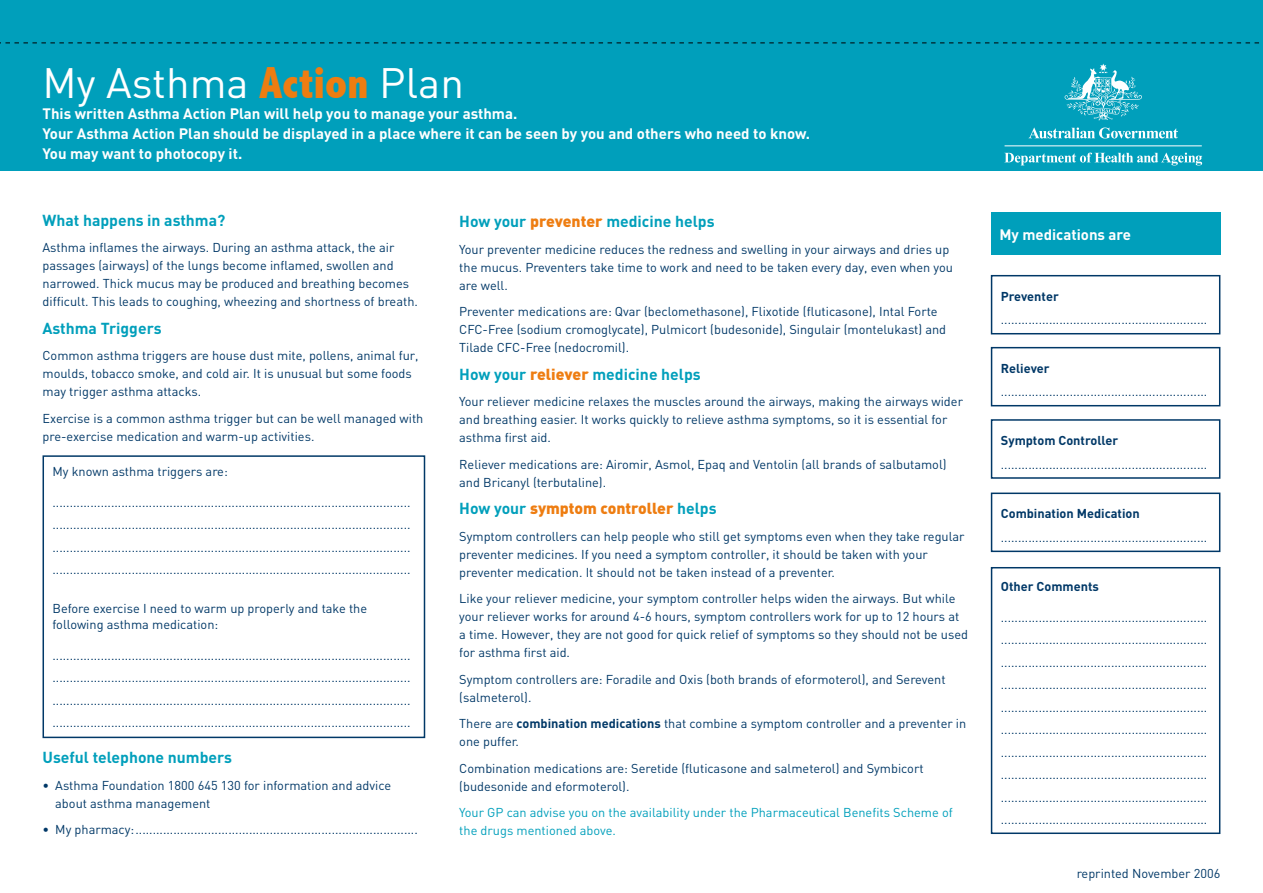
<style>
.page{position:relative;width:1263px;height:893px;background:#fff}
.page>*{position:absolute;margin:0;border:0;box-sizing:border-box;transform-origin:0 0}
.t1{font:42px "DIN";color:#fff}
.t2{font:700 15.75px "DIN";color:#009fbb}
.t3{font:900 15.75px "DIN";color:#ee7d11}
.t4{font:700 15px/20.1px "DIN";color:#fff}
.t5{font:12.75px/18px "DIN";color:#003867}
.t6{font:12.75px/18px "DIN";color:#009fbb}
.t7{font:700 12.75px "DIN";color:#003867}
.s1{font-family:"Abadi";font-weight:800;font-stretch:condensed;font-size:45px;color:#ee7d11}
.s2{font-weight:900;color:#ee7d11}
.s3{font-weight:700;color:#009fbb}
.s4{font-weight:700}
</style>
<div class="page">
<div style="left:0;top:0;width:1263px;height:171px;background:#009fbb"></div>
<div style="left:991px;top:213px;width:229px;height:42px;background:#009fbb"></div>
<div style="left:991px;top:275px;width:229px;height:59px;border:2px solid #003867"></div>
<div style="left:991px;top:347px;width:229px;height:59px;border:2px solid #003867"></div>
<div style="left:991px;top:419px;width:229px;height:60px;border:2px solid #003867"></div>
<div style="left:991px;top:493px;width:229px;height:59px;border:2px solid #003867"></div>
<div style="left:991px;top:567px;width:229px;height:267px;border:2px solid #003867"></div>
<svg style="left:1028px;top:128px;width:150px;height:10px"></svg>
<svg style="left:1064px;top:64px;width:78px;height:56px"></svg>
<hr style="left:1004px;top:145px;width:198px;height:1px;background:#fff">
<svg style="left:1004px;top:153px;width:198px;height:12px"></svg>
<div style="left:43px;top:455px;width:382px;height:283px;border:2px solid #003867"></div>
<svg style="left:0;top:43px;width:1259px;height:1px"></svg>
<h1 class="t1" style="left:43px;top:57px;width:423px">My Asthma <span class="s1">Action</span> Plan</h1>
<p class="t4" style="left:43px;top:103px;width:769px">This written Asthma Action Plan will help you to manage your asthma.<br>Your Asthma Action Plan should be displayed in a place where it can be seen by you and others who need to know.<br>You may want to photocopy it.</p>
<p class="t2" style="left:43px;top:210px;width:184px">What happens in asthma?</p>
<p class="t5" style="left:43px;top:238px;width:377px">Asthma inflames the airways. During an asthma attack, the air passages (airways) of the lungs become inflamed, swollen and narrowed. Thick mucus may be produced and breathing becomes difficult. This leads to coughing, wheezing and shortness of breath.</p>
<p class="t2" style="left:43px;top:318px;width:121px">Asthma Triggers</p>
<p class="t5" style="left:43px;top:346px;width:378px">Common asthma triggers are house dust mite, pollens, animal fur, moulds, tobacco smoke, and cold air. It is unusual but some foods may trigger asthma attacks.</p>
<p class="t5" style="left:43px;top:409px;width:382px">Exercise is a common asthma trigger but can be well managed with pre-exercise medication and warm-up activities.</p>
<p class="t5" style="left:53px;top:462px;width:177px">My known asthma triggers are:</p>
<p class="t5" style="left:53px;top:491px;width:360px;line-height:22.5px;text-align:justify">........................................................................................................ ........................................................................................................ ........................................................................................................ ........................................................................................................</p>
<p class="t5" style="left:53px;top:601px;width:316px;line-height:15.3px">Before exercise I need to warm up properly and take the following asthma medication:</p>
<p class="t5" style="left:53px;top:644px;width:360px;line-height:22.5px;text-align:justify">........................................................................................................ ........................................................................................................ ........................................................................................................ ........................................................................................................</p>
<p class="t2" style="left:43px;top:747px;width:191px">Useful telephone numbers</p>
<p class="t5" style="left:55px;top:776px;width:337px;text-indent:-13px">• Asthma Foundation 1800 645 130 for information and advice about asthma management</p>
<p class="t5" style="left:43px;top:820px;width:377px">• My pharmacy:..................................................................................</p>
<p class="t2" style="left:459px;top:211px;width:257px">How your <span class="s2">preventer</span> medicine helps</p>
<p class="t5" style="left:459px;top:240px;width:495px">Your preventer medicine reduces the redness and swelling in your airways and dries up the mucus. Preventers take time to work and need to be taken every day, even when you are well.</p>
<p class="t5" style="left:459px;top:302px;width:488px">Preventer medications are: Qvar (beclomethasone), Flixotide (fluticasone), Intal Forte<br>CFC-Free (sodium cromoglycate), Pulmicort (budesonide), Singulair (montelukast) and<br>Tilade CFC-Free (nedocromil).</p>
<p class="t2" style="left:459px;top:364px;width:243px">How your <span class="s2">reliever</span> medicine helps</p>
<p class="t5" style="left:459px;top:392px;width:505px">Your reliever medicine relaxes the muscles around the airways, making the airways wider and breathing easier. It works quickly to relieve asthma symptoms, so it is essential for asthma first aid.</p>
<p class="t5" style="left:459px;top:455px;width:489px">Reliever medications are: Airomir, Asmol, Epaq and Ventolin (all brands of salbutamol) and Bricanyl (terbutaline).</p>
<p class="t3" style="left:459px;top:498px;width:259px"><span class="s3">How your</span> symptom controller <span class="s3">helps</span></p>
<p class="t5" style="left:459px;top:527px;width:507px">Symptom controllers can help people who still get symptoms even when they take regular preventer medicines. If you need a symptom controller, it should be taken with your preventer medication. It should not be taken instead of a preventer.</p>
<p class="t5" style="left:459px;top:589px;width:510px">Like your reliever medicine, your symptom controller helps widen the airways. But while your reliever works for around 4-6 hours, symptom controllers work for up to 12 hours at a time. However, they are not good for quick relief of symptoms so they should not be used for asthma first aid.</p>
<p class="t5" style="left:459px;top:670px;width:488px">Symptom controllers are: Foradile and Oxis (both brands of eformoterol), and Serevent (salmeterol).</p>
<p class="t5" style="left:459px;top:714px;width:509px">There are <span class="s4">combination medications</span> that combine a symptom controller and a preventer in one puffer.</p>
<p class="t5" style="left:459px;top:759px;width:466px">Combination medications are: Seretide (fluticasone and salmeterol) and Symbicort (budesonide and eformoterol).</p>
<p class="t6" style="left:459px;top:803px;width:495px">Your GP can advise you on the availability under the Pharmaceutical Benefits Scheme of the drugs mentioned above.</p>
<p class="t4" style="left:999px;top:224px;width:133px">My medications are</p>
<p class="t7" style="left:1001px;top:288px;width:59px">Preventer</p>
<p class="t5" style="left:1001px;top:311px;width:208px">............................................................</p>
<p class="t7" style="left:1001px;top:360px;width:50px">Reliever</p>
<p class="t5" style="left:1001px;top:383px;width:208px">............................................................</p>
<p class="t7" style="left:1001px;top:432px;width:119px">Symptom Controller</p>
<p class="t5" style="left:1001px;top:455px;width:208px">............................................................</p>
<p class="t7" style="left:1001px;top:505px;width:141px">Combination Medication</p>
<p class="t5" style="left:1001px;top:528px;width:208px">............................................................</p>
<p class="t7" style="left:1001px;top:578px;width:100px">Other Comments</p>
<p class="t5" style="left:1001px;top:605px;width:208px;line-height:22.5px;text-align:justify">............................................................ ............................................................ ............................................................ ............................................................ ............................................................ ............................................................ ............................................................ ............................................................ ............................................................ ............................................................</p>
<p class="t5" style="left:1077px;top:865px;width:145px">reprinted November 2006</p>
</div>
